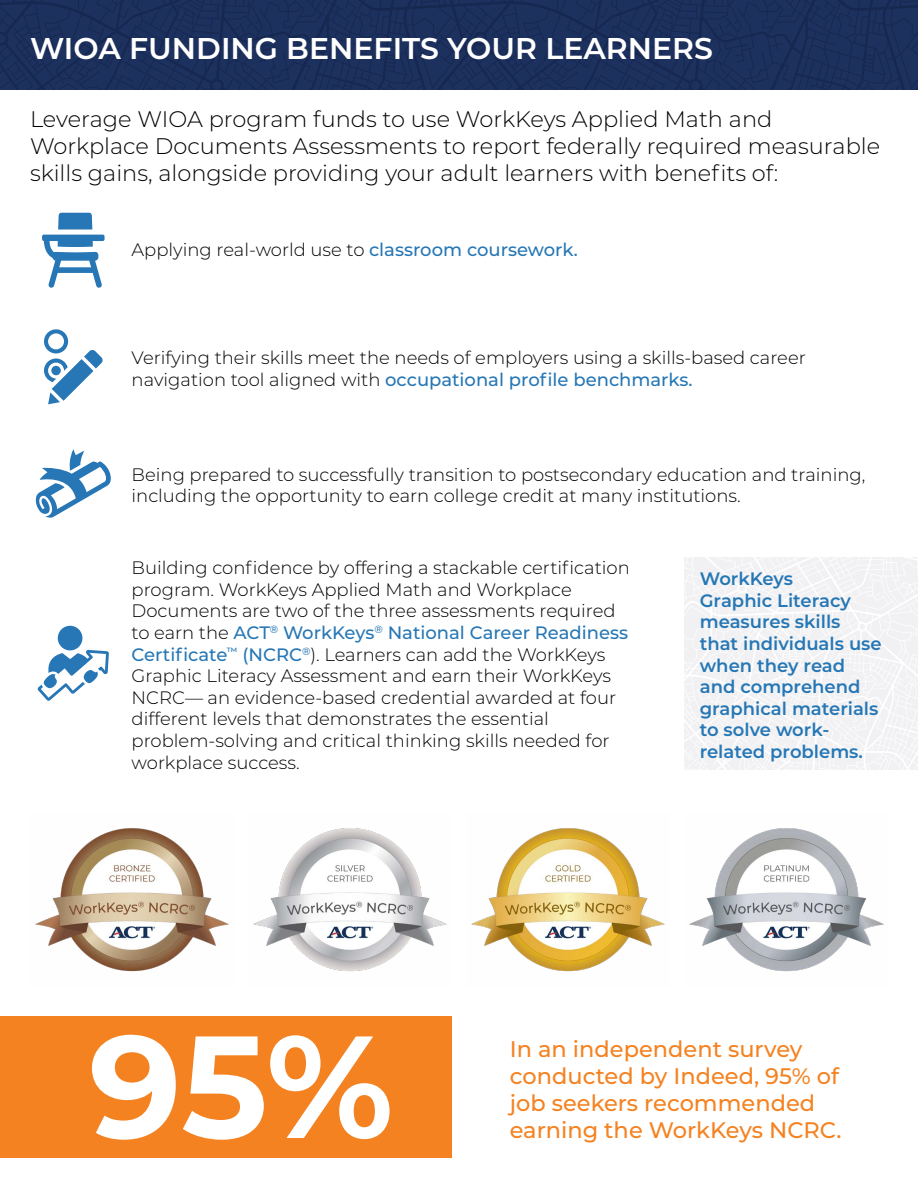
<style>
.page{position:relative;width:918px;height:1188px;background:#fff}
.page>*{position:absolute;margin:0;border:0;box-sizing:border-box;transform-origin:0 0}
.t1{font:600 30px "Montserrat";color:#fff}
.t2{font:300 22.5px/27px "Montserrat";color:#000}
.t3{font:500 22.5px/27px "Montserrat";color:#f58220}
.t4{font:300 18px/21.6px "Montserrat";color:#000}
.t5{font:600 18px/21.6px "Montserrat";color:#2677b5}
.s1{font-weight:500;color:#2677b5}
</style>
<div class="page">
<svg style="left:685px;top:557px;width:233px;height:213px;fill:#f1f1f3"></svg>
<svg style="left:0;top:0;width:918px;height:90px;background:#1b2e5b"></svg>
<div style="left:0;top:1016px;width:452px;height:142px;background:#f58220"></div>
<svg style="left:92px;top:1035px;width:298px;height:105px"></svg>
<img style="left:35px;top:828px;width:194px;height:144px">
<img style="left:253px;top:828px;width:194px;height:144px">
<img style="left:471px;top:828px;width:194px;height:144px">
<img style="left:689px;top:828px;width:195px;height:144px">
<svg style="left:42px;top:213px;width:63px;height:75px"></svg>
<svg style="left:35px;top:449px;width:76px;height:69px"></svg>
<svg style="left:44px;top:329px;width:59px;height:75px"></svg>
<div style="left:58px;top:626px;width:24px;height:24px;background:#2776b5;border-radius:50%"></div>
<svg style="left:38px;top:650px;width:71px;height:51px"></svg>
<h2 class="t1" style="left:30px;top:27px;width:685px">WIOA FUNDING BENEFITS YOUR LEARNERS</h2>
<p class="t2" style="left:30px;top:105px;width:852px">Leverage WIOA program funds to use WorkKeys Applied Math and<br>Workplace Documents Assessments to report federally required measurable skills gains, alongside providing your adult learners with benefits of:</p>
<p class="t4" style="left:132px;top:238px;width:448px">Applying real-world use to <span class="s1">classroom coursework.</span></p>
<p class="t4" style="left:132px;top:346px;width:676px">Verifying their skills meet the needs of employers using a skills-based career navigation tool aligned with <span class="s1">occupational profile benchmarks.</span></p>
<p class="t4" style="left:132px;top:463px;width:735px">Being prepared to successfully transition to postsecondary education and training, including the opportunity to earn college credit at many institutions.</p>
<p class="t4" style="left:132px;top:556px;width:500px">Building confidence by offering a stackable certification program. WorkKeys Applied Math and Workplace Documents are two of the three assessments required to earn the <span class="s1">ACT</span><sup>®</sup> <span class="s1">WorkKeys</span><sup>®</sup> <span class="s1">National Career Readiness Certificate</span><sup>™</sup> <span class="s1">(NCRC</span><sup>®</sup>). Learners can add the WorkKeys Graphic Literacy Assessment and earn their WorkKeys NCRC— an evidence-based credential awarded at four different levels that demonstrates the essential problem-solving and critical thinking skills needed for workplace success.</p>
<p class="t5" style="left:700px;top:567px;width:183px">WorkKeys<br>Graphic Literacy measures skills that individuals use when they read and comprehend graphical materials to solve work&shy;related problems.</p>
<p class="t3" style="left:510px;top:1035px;width:333px">In an independent survey conducted by Indeed, 95% of job seekers recommended earning the WorkKeys NCRC.</p>
</div>
